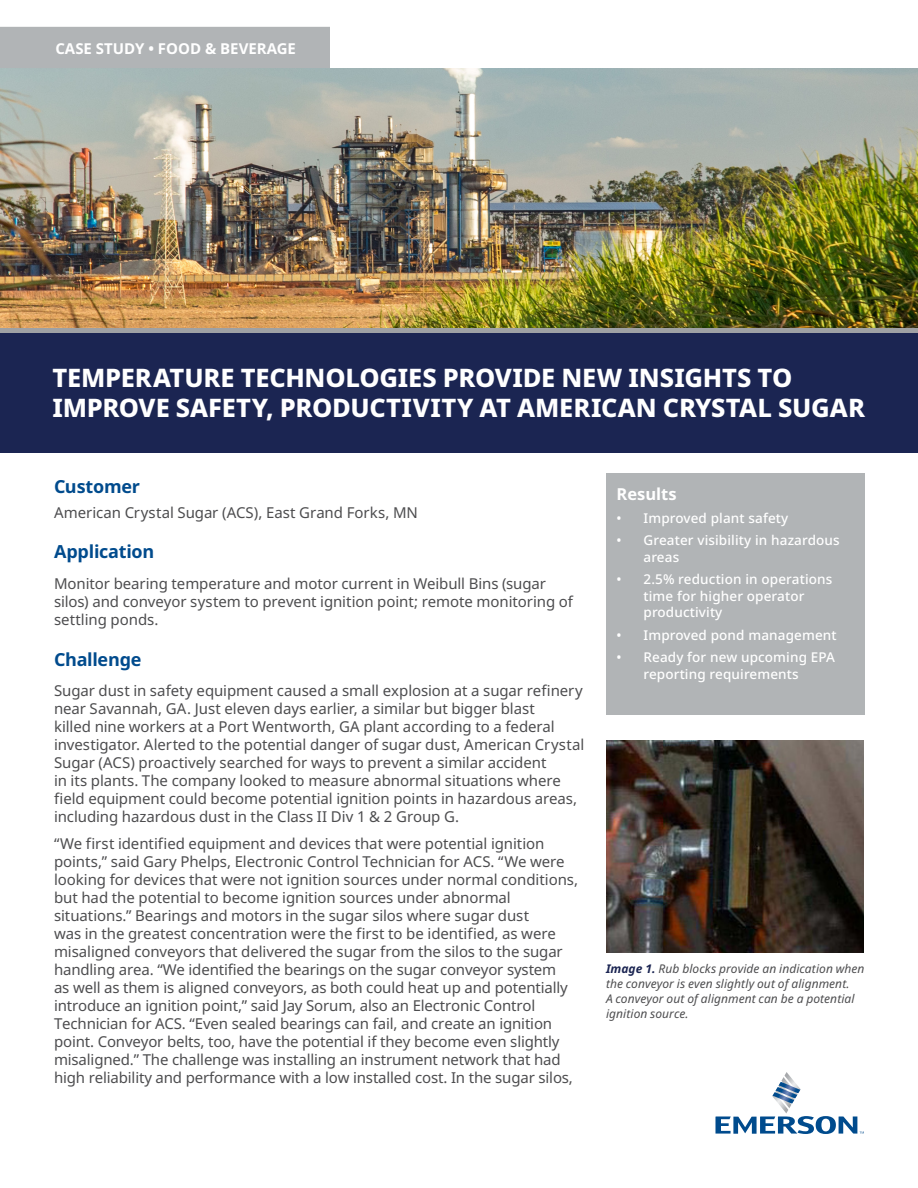
<style>
.page{position:relative;width:918px;height:1188px;background:#fff}
.page>*{position:absolute;margin:0;border:0;box-sizing:border-box;transform-origin:0 0}
.t1{font:800 25.5px/30px "Noto Sans";letter-spacing:-.01em;color:#fff}
.t2{font:700 18px "Noto Sans";letter-spacing:-.015em;color:#004b8d}
.t3{font:700 16.5px "Noto Sans";color:#fff}
.t4{font:15px/18px "Noto Sans";letter-spacing:-.005em;color:#4d4d4f}
.t5{font:700 15px "Noto Sans";color:#fff}
.t6{font:500 13.5px/16.5px "Noto Sans";letter-spacing:.01em;color:#fff}
.t7{font:italic 12px/15px "Noto Sans";letter-spacing:.005em;color:#4d4d4f}
.s1{font-weight:700;color:#1b2552}
</style>
<div class="page">
<div style="left:606px;top:474px;width:259px;height:241px;background:#b1b4b6"></div>
<div style="left:0;top:328px;width:918px;height:125px;background:#1b2552"></div>
<img style="left:0;top:68px;width:918px;height:260px">
<div style="left:0;top:328px;width:918px;height:5px;background:#9fa1a4"></div>
<div style="left:0;top:27px;width:330px;height:41px;background:#b1b4b6"></div>
<svg style="left:716px;top:1072px;width:148px;height:62px"></svg>
<img style="left:606px;top:741px;width:258px;height:211px">
<p class="t5" style="left:55px;top:40px;width:242px">CASE STUDY • FOOD &amp; BEVERAGE</p>
<h1 class="t1" style="left:52px;top:363px;width:814px">TEMPERATURE TECHNOLOGIES PROVIDE NEW INSIGHTS TO<br>IMPROVE SAFETY, PRODUCTIVITY AT AMERICAN CRYSTAL SUGAR</h1>
<p class="t2" style="left:54px;top:476px;width:88px">Customer</p>
<p class="t4" style="left:54px;top:504px;width:365px">American Crystal Sugar (ACS), East Grand Forks, MN</p>
<p class="t2" style="left:54px;top:542px;width:102px">Application</p>
<p class="t4" style="left:54px;top:575px;width:521px">Monitor bearing temperature and motor current in Weibull Bins (sugar silos) and conveyor system to prevent ignition point; remote monitoring of settling ponds.</p>
<p class="t2" style="left:54px;top:649px;width:89px">Challenge</p>
<p class="t4" style="left:54px;top:682px;width:532px">Sugar dust in safety equipment caused a small explosion at a sugar refinery near Savannah, GA. Just eleven days earlier, a similar but bigger blast<br>killed nine workers at a Port Wentworth, GA plant according to a federal investigator. Alerted to the potential danger of sugar dust, American Crystal Sugar (ACS) proactively searched for ways to prevent a similar accident<br>in its plants. The company looked to measure abnormal situations where field equipment could become potential ignition points in hazardous areas, including hazardous dust in the Class II Div 1 &amp; 2 Group G.</p>
<p class="t4" style="left:54px;top:835px;width:526px">“We first identified equipment and devices that were potential ignition points,” said Gary Phelps, Electronic Control Technician for ACS. “We were looking for devices that were not ignition sources under normal conditions, but had the potential to become ignition sources under abnormal situations.” Bearings and motors in the sugar silos where sugar dust<br>was in the greatest concentration were the first to be identified, as were misaligned conveyors that delivered the sugar from the silos to the sugar handling area. “We identified the bearings on the sugar conveyor system<br>as well as them is aligned conveyors, as both could heat up and potentially introduce an ignition point,” said Jay Sorum, also an Electronic Control Technician for ACS. “Even sealed bearings can fail, and create an ignition point. Conveyor belts, too, have the potential if they become even slightly misaligned.” The challenge was installing an instrument network that had high reliability and performance with a low installed cost. In the sugar silos,</p>
<p class="t3" style="left:616px;top:485px;width:62px">Results</p>
<p class="t6" style="left:616px;top:510px;width:173px">• Improved plant safety</p>
<p class="t6" style="left:644px;top:532px;width:198px;text-indent:-27px">• Greater visibility in hazardous areas</p>
<p class="t6" style="left:644px;top:571px;width:190px;text-indent:-27px">• 2.5% reduction in operations time for higher operator productivity</p>
<p class="t6" style="left:616px;top:627px;width:222px">• Improved pond management</p>
<p class="t6" style="left:644px;top:649px;width:193px;text-indent:-27px">• Ready for new upcoming EPA reporting requirements</p>
<p class="t7" style="left:606px;top:961px;width:260px"><span class="s1">Image 1.</span> Rub blocks provide an indication when the conveyor is even slightly out of alignment.<br>A conveyor out of alignment can be a potential ignition source.</p>
</div>
